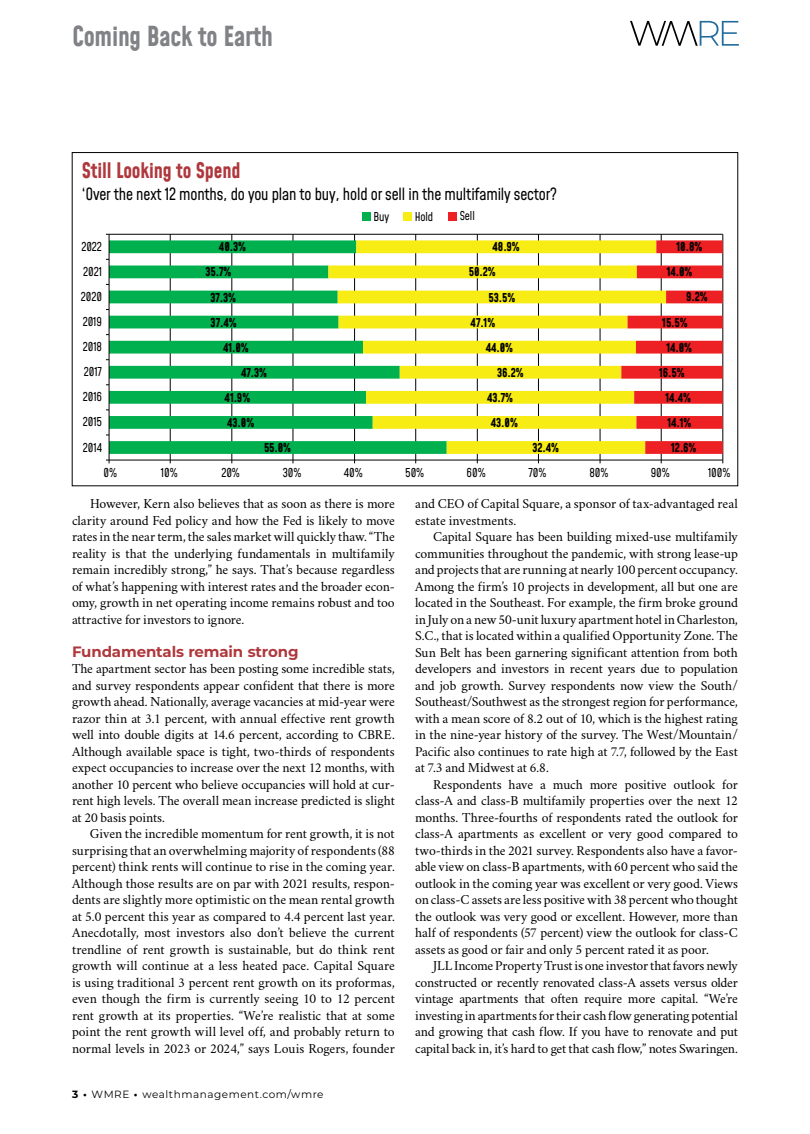
<style>
.page{position:relative;width:810px;height:1134px;background:#fff}
.page>*{position:absolute;margin:0;border:0;box-sizing:border-box;transform-origin:0 0}
.t1{font:700 27px "Mohave";letter-spacing:-.01em;color:#808285;scale:.95 1}
.t2{font:700 21px "Mohave";letter-spacing:-.01em;color:#af383d;scale:.95 1}
.t3{font:16.5px "Mohave";letter-spacing:-.01em;color:#000;scale:.95 1}
.t4{font:700 15px "Montserrat";letter-spacing:-.01em;color:#af383d}
.t5{font:13.5px/16.5px "Crimson";letter-spacing:-.01em;color:#000;text-align:justify}
.t6{font:700 12px "Mohave";letter-spacing:-.01em;color:#000;scale:.95 1}
.t7{font:12px "Mohave";letter-spacing:-.01em;color:#000;scale:.95 1}
.t8{font:10.5px "Montserrat";letter-spacing:.05em;color:#000}
.s1{font-weight:700}
</style>
<div class="page">
<svg style="left:630px;top:21px;width:109px;height:25px"></svg>
<hr style="left:170px;top:234px;width:1px;height:226px;background:#000">
<hr style="left:232px;top:234px;width:1px;height:226px;background:#000">
<hr style="left:293px;top:234px;width:1px;height:226px;background:#000">
<hr style="left:354px;top:234px;width:1px;height:226px;background:#000">
<hr style="left:415px;top:234px;width:1px;height:226px;background:#000">
<hr style="left:477px;top:234px;width:1px;height:226px;background:#000">
<hr style="left:538px;top:234px;width:1px;height:226px;background:#000">
<hr style="left:600px;top:234px;width:1px;height:226px;background:#000">
<hr style="left:661px;top:234px;width:1px;height:226px;background:#000">
<hr style="left:723px;top:234px;width:1px;height:226px;background:#000">
<svg style="left:110px;top:240px;width:218px;height:214px"></svg>
<svg style="left:328px;top:240px;width:293px;height:214px"></svg>
<svg style="left:621px;top:240px;width:102px;height:214px"></svg>
<hr style="left:109px;top:460px;width:614px;height:1px;background:#000">
<hr style="left:109px;top:234px;width:1px;height:226px;background:#000">
<hr style="left:109px;top:234px;width:614px;height:1px;background:#000">
<div style="left:448px;top:212px;width:9px;height:9px;background:#ed2024"></div>
<div style="left:403px;top:212px;width:9px;height:8px;background:#f7ec13"></div>
<div style="left:362px;top:212px;width:8px;height:9px;background:#00b04f"></div>
<h1 class="t1" style="left:72px;top:19px;width:213px">Coming Back to Earth</h1>
<h2 class="t2" style="left:82px;top:157px;width:169px">Still Looking to Spend</h2>
<p class="t3" style="left:82px;top:184px;width:502px">‘Over the next 12 months, do you plan to buy, hold or sell in the multifamily sector?</p>
<p class="t7" style="left:374px;top:209px;width:18px">Buy</p>
<p class="t7" style="left:415px;top:209px;width:21px">Hold</p>
<p class="t7" style="left:460px;top:209px;width:17px">Sell</p>
<p class="t7" style="left:81px;top:239px;width:23px">2022</p>
<p class="t6" style="left:219px;top:239px;width:30px">40.3%</p>
<p class="t6" style="left:493px;top:239px;width:30px">48.9%</p>
<p class="t6" style="left:677px;top:239px;width:28px">10.8%</p>
<p class="t7" style="left:83px;top:264px;width:21px">2021</p>
<p class="t6" style="left:206px;top:265px;width:29px">35.7%</p>
<p class="t6" style="left:469px;top:265px;width:30px">50.2%</p>
<p class="t6" style="left:667px;top:265px;width:29px">14.0%</p>
<p class="t7" style="left:81px;top:289px;width:24px">2020</p>
<p class="t6" style="left:210px;top:290px;width:29px">37.3%</p>
<p class="t6" style="left:489px;top:290px;width:30px">53.5%</p>
<p class="t6" style="left:686px;top:290px;width:24px">9.2%</p>
<p class="t7" style="left:83px;top:314px;width:22px">2019</p>
<p class="t6" style="left:211px;top:315px;width:29px">37.4%</p>
<p class="t6" style="left:471px;top:315px;width:27px">47.1%</p>
<p class="t6" style="left:662px;top:315px;width:28px">15.5%</p>
<p class="t7" style="left:83px;top:339px;width:22px">2018</p>
<p class="t6" style="left:223px;top:340px;width:29px">41.0%</p>
<p class="t6" style="left:486px;top:340px;width:30px">44.0%</p>
<p class="t6" style="left:666px;top:340px;width:29px">14.0%</p>
<p class="t7" style="left:84px;top:364px;width:21px">2017</p>
<p class="t6" style="left:241px;top:365px;width:29px">47.3%</p>
<p class="t6" style="left:497px;top:365px;width:30px">36.2%</p>
<p class="t6" style="left:659px;top:365px;width:28px">16.5%</p>
<p class="t7" style="left:83px;top:390px;width:22px">2016</p>
<p class="t6" style="left:225px;top:390px;width:28px">41.9%</p>
<p class="t6" style="left:487px;top:390px;width:29px">43.7%</p>
<p class="t6" style="left:666px;top:390px;width:28px">14.4%</p>
<p class="t7" style="left:83px;top:415px;width:22px">2015</p>
<p class="t6" style="left:227px;top:415px;width:30px">43.0%</p>
<p class="t6" style="left:491px;top:415px;width:30px">43.0%</p>
<p class="t6" style="left:667px;top:415px;width:27px">14.1%</p>
<p class="t7" style="left:83px;top:440px;width:22px">2014</p>
<p class="t6" style="left:264px;top:440px;width:30px">55.0%</p>
<p class="t6" style="left:532px;top:440px;width:30px">32.4%</p>
<p class="t6" style="left:671px;top:440px;width:28px">12.6%</p>
<p class="t7" style="left:104px;top:465px;width:16px">0%</p>
<p class="t7" style="left:161px;top:465px;width:19px">10%</p>
<p class="t7" style="left:221px;top:465px;width:21px">20%</p>
<p class="t7" style="left:283px;top:465px;width:21px">30%</p>
<p class="t7" style="left:344px;top:465px;width:22px">40%</p>
<p class="t7" style="left:405px;top:465px;width:22px">50%</p>
<p class="t7" style="left:467px;top:465px;width:22px">60%</p>
<p class="t7" style="left:529px;top:465px;width:20px">70%</p>
<p class="t7" style="left:589px;top:465px;width:22px">80%</p>
<p class="t7" style="left:651px;top:465px;width:22px">90%</p>
<p class="t7" style="left:708px;top:465px;width:25px">100%</p>
<p class="t5" style="left:72px;top:495px;width:324px;text-indent:18px">However, Kern also believes that as soon as there is more clarity around Fed policy and how the Fed is likely to move rates in the near term, the sales market will quickly thaw. “The reality is that the underlying fundamentals in multifamily remain incredibly strong,” he says. That’s because regardless of what’s happening with interest rates and the broader econ&shy;omy, growth in net operating income remains robust and too attractive for investors to ignore.</p>
<p class="t4" style="left:72px;top:641px;width:228px">Fundamentals remain strong</p>
<p class="t5" style="left:72px;top:660px;width:324px">The apartment sector has been posting some incredible stats, and survey respondents appear confident that there is more growth ahead. Nationally, average vacancies at mid-year were razor thin at 3.1 percent, with annual effective rent growth well into double digits at 14.6 percent, according to CBRE.<br>Although available space is tight, two-thirds of respondents expect occupancies to increase over the next 12 months, with another 10 percent who believe occupancies will hold at cur&shy;rent high levels. The overall mean increase predicted is slight at 20 basis points.</p>
<p class="t5" style="left:72px;top:825px;width:324px;text-indent:18px">Given the incredible momentum for rent growth, it is not surprising that an overwhelming majority of respondents (88 percent) think rents will continue to rise in the coming year.<br>Although those results are on par with 2021 results, respon&shy;dents are slightly more optimistic on the mean rental growth at 5.0 percent this year as compared to 4.4 percent last year.<br>Anecdotally, most investors also don’t believe the current trendline of rent growth is sustainable, but do think rent growth will continue at a less heated pace. Capital Square is using traditional 3 percent rent growth on its proformas, even though the firm is currently seeing 10 to 12 percent rent growth at its properties. “We’re realistic that at some point the rent growth will level off, and probably return to normal levels in 2023 or 2024,” says Louis Rogers, founder</p>
<p class="t8" style="left:72px;top:1087px;width:253px"><span class="s1">3 •</span> WMRE <span class="s1">•</span> wealthmanagement.com/wmre</p>
<p class="t5" style="left:415px;top:495px;width:324px">and CEO of Capital Square, a sponsor of tax-advantaged real estate investments.</p>
<p class="t5" style="left:415px;top:528px;width:324px;text-indent:18px">Capital Square has been building mixed-use multifamily communities throughout the pandemic, with strong lease-up and projects that are running at nearly 100 percent occupancy.<br>Among the firm’s 10 projects in development, all but one are located in the Southeast. For example, the firm broke ground in July on a new 50-unit luxury apartment hotel in Charleston, S.C., that is located within a qualified Opportunity Zone. The Sun Belt has been garnering significant attention from both developers and investors in recent years due to population and job growth. Survey respondents now view the South/ Southeast/Southwest as the strongest region for performance, with a mean score of 8.2 out of 10, which is the highest rating in the nine-year history of the survey. The West/Mountain/ Pacific also continues to rate high at 7.7, followed by the East at 7.3 and Midwest at 6.8.</p>
<p class="t5" style="left:415px;top:775px;width:324px;text-indent:18px">Respondents have a much more positive outlook for class-A and class-B multifamily properties over the next 12 months. Three-fourths of respondents rated the outlook for class-A apartments as excellent or very good compared to two-thirds in the 2021 survey. Respondents also have a favor&shy;able view on class-B apartments, with 60 percent who said the outlook in the coming year was excellent or very good. Views on class-C assets are less positive with 38 percent who thought the outlook was very good or excellent. However, more than half of respondents (57 percent) view the outlook for class-C assets as good or fair and only 5 percent rated it as poor.</p>
<p class="t5" style="left:415px;top:957px;width:324px;text-indent:18px">JLL Income Property Trust is one investor that favors newly constructed or recently renovated class-A assets versus older vintage apartments that often require more capital. “We’re investing in apartments for their cash flow generating potential and growing that cash flow. If you have to renovate and put capital back in, it’s hard to get that cash flow,” notes Swaringen.</p>
</div>
